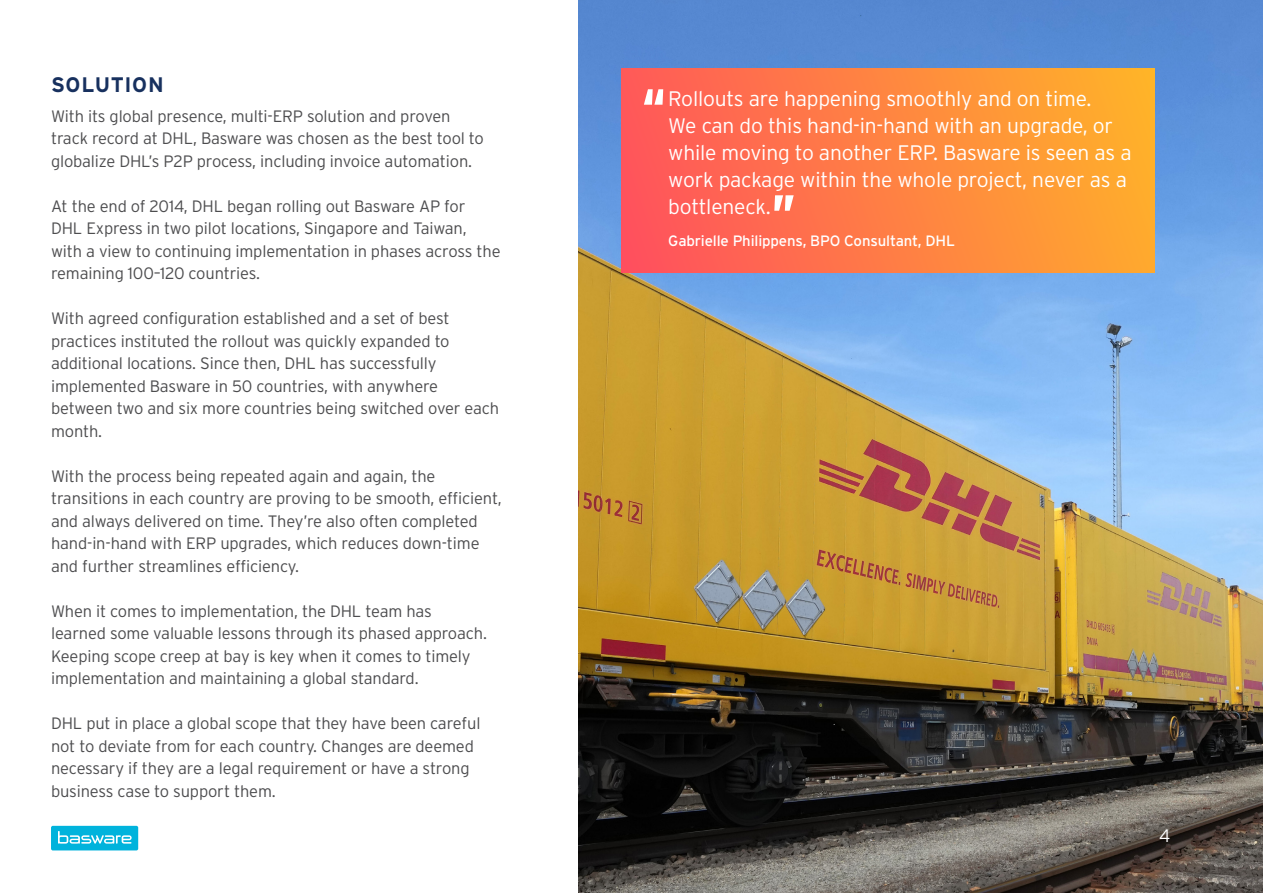
<style>
.page{position:relative;width:1263px;height:893px;background:#fff}
.page>*{position:absolute;margin:0;border:0;box-sizing:border-box;transform-origin:0 0}
.t1{font:300 21px/27px "Interstate";letter-spacing:-.01em;color:#fff}
.t2{font:700 21px "Interstate";letter-spacing:.03em;color:#17305e}
.t3{font:300 18px "Interstate";color:#fff}
.t4{font:300 16.5px/22.5px "Interstate";letter-spacing:-.01em;color:#4d4d4f}
.t5{font:15px "Interstate";letter-spacing:-.01em;color:#fff}
</style>
<div class="page">
<div style="left:51px;top:826px;width:87px;height:24px;background:#00b3dc;border-radius:2px"></div>
<svg style="left:58px;top:831px;width:74px;height:13px"></svg>
<img style="left:578px;top:0;width:685px;height:893px">
<div style="left:621px;top:68px;width:533px;height:205px;background:linear-gradient(to right,#ff535c,#ffaf2a)"></div>
<svg style="left:644px;top:89px;width:19px;height:16px"></svg>
<svg style="left:774px;top:195px;width:20px;height:16px"></svg>
<p class="t2" style="left:51px;top:73px;width:114px">SOLUTION</p>
<p class="t4" style="left:51px;top:104px;width:434px">With its global presence, multi-ERP solution and proven track record at DHL, Basware was chosen as the best tool to globalize DHL’s P2P process, including invoice automation.</p>
<p class="t4" style="left:51px;top:194px;width:451px">At the end of 2014, DHL began rolling out Basware AP for DHL Express in two pilot locations, Singapore and Taiwan, with a view to continuing implementation in phases across the remaining 100–120 countries.</p>
<p class="t4" style="left:51px;top:307px;width:450px">With agreed configuration established and a set of best practices instituted the rollout was quickly expanded to additional locations. Since then, DHL has successfully implemented Basware in 50 countries, with anywhere between two and six more countries being switched over each month.</p>
<p class="t4" style="left:51px;top:464px;width:452px">With the process being repeated again and again, the transitions in each country are proving to be smooth, efficient, and always delivered on time. They’re also often completed hand-in-hand with ERP upgrades, which reduces down-time and further streamlines efficiency.</p>
<p class="t4" style="left:51px;top:599px;width:437px">When it comes to implementation, the DHL team has learned some valuable lessons through its phased approach.<br>Keeping scope creep at bay is key when it comes to timely implementation and maintaining a global standard.</p>
<p class="t4" style="left:51px;top:712px;width:431px">DHL put in place a global scope that they have been careful not to deviate from for each country. Changes are deemed necessary if they are a legal requirement or have a strong business case to support them.</p>
<p class="t1" style="left:668px;top:85px;width:465px">Rollouts are happening smoothly and on time.<br>We can do this hand-in-hand with an upgrade, or while moving to another ERP. Basware is seen as a work package within the whole project, never as a bottleneck.</p>
<p class="t5" style="left:668px;top:232px;width:288px">Gabrielle Philippens, BPO Consultant, DHL</p>
<p class="t3" style="left:1159px;top:825px;width:13px">4</p>
</div>
